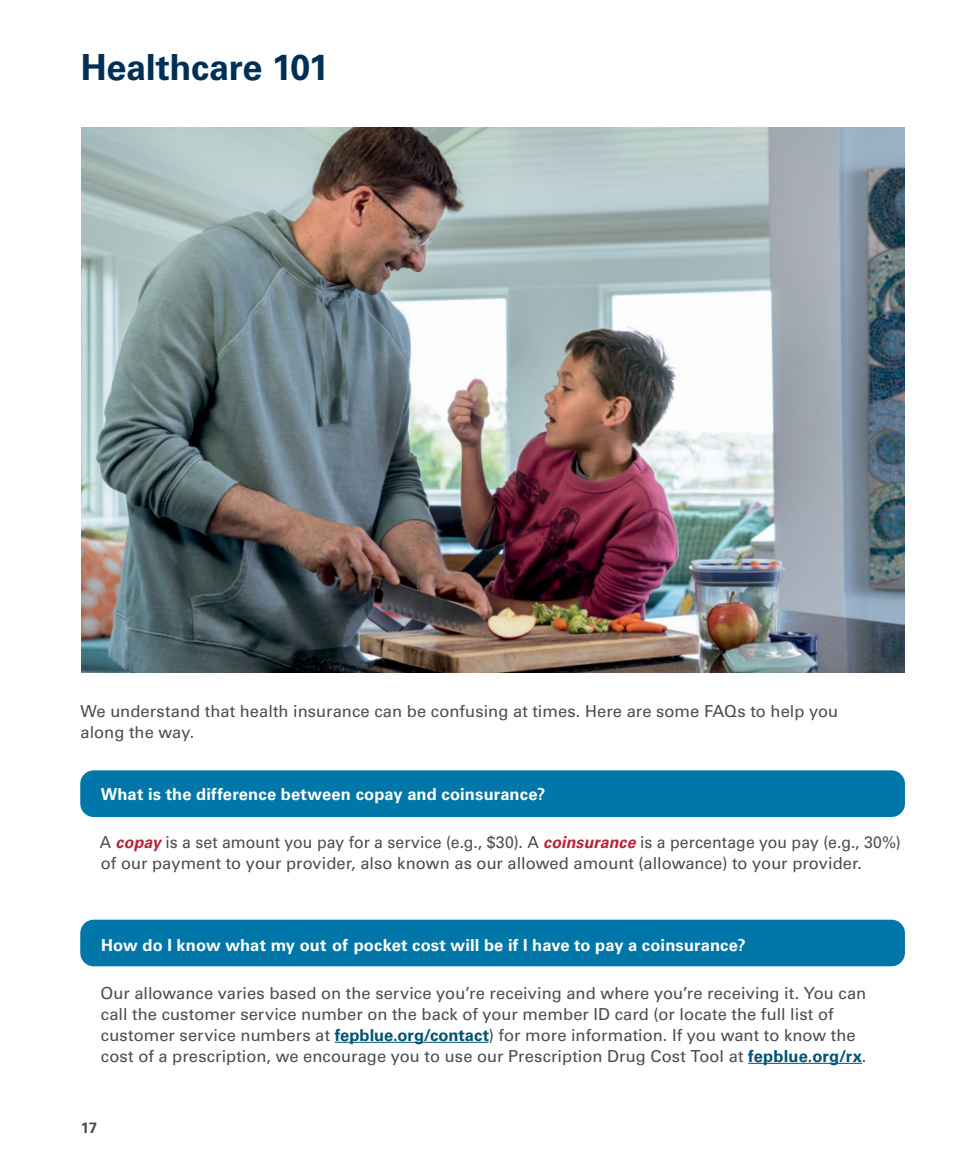
<style>
.page{position:relative;width:959px;height:1175px;background:#fff}
.page>*{position:absolute;margin:0;border:0;box-sizing:border-box;transform-origin:0 0}
.t1{font:700 36px "Univers LT Std";letter-spacing:-.01em;color:#003055}
.t2{font:16.5px/21px "Univers LT Std";color:#4d4d4f}
.t3{font:16.5px/21px "Univers LT Std";color:#4d4d4f;scale:.96 1}
.t4{font:700 16.5px "Univers LT Std";letter-spacing:.01em;color:#fff}
.t5{font:700 15px "Univers LT Std";color:#4d4d4f}
.s1{font-weight:700;font-style:italic;color:#ba2334}
.s2{font-weight:700;color:#005373}
</style>
<div class="page">
<hr style="left:335px;top:1041px;width:153px;height:1px;background:#005373">
<hr style="left:748px;top:1062px;width:114px;height:1px;background:#005373">
<img style="left:81px;top:127px;width:823px;height:545px">
<div style="left:80px;top:770px;width:825px;height:47px;background:#0077a8;border-radius:14px"></div>
<div style="left:80px;top:919px;width:825px;height:47px;background:#0077a8;border-radius:14px"></div>
<h2 class="t1" style="left:81px;top:47px;width:249px">Healthcare 101</h2>
<p class="t2" style="left:80px;top:701px;width:759px">We understand that health insurance can be confusing at times. Here are some FAQs to help you along the way.</p>
<h3 class="t4" style="left:101px;top:784px;width:446px">What is the difference between copay and coinsurance?</h3>
<p class="t3" style="left:100px;top:831px;width:835px">A <span class="s1">copay</span> is a set amount you pay for a service (e.g., $30). A <span class="s1">coinsurance</span> is a percentage you pay (e.g., 30%) of our payment to your provider, also known as our allowed amount (allowance) to your provider.</p>
<h3 class="t4" style="left:101px;top:935px;width:646px">How do I know what my out of pocket cost will be if I have to pay a coinsurance?</h3>
<p class="t2" style="left:100px;top:982px;width:767px">Our allowance varies based on the service you’re receiving and where you’re receiving it. You can call the customer service number on the back of your member ID card (or locate the full list of customer service numbers at <span class="s2">fepblue.org/contact</span>) for more information. If you want to know the cost of a prescription, we encourage you to use our Prescription Drug Cost Tool at <span class="s2">fepblue.org/rx</span>.</p>
<p class="t5" style="left:81px;top:1119px;width:18px">17</p>
</div>
